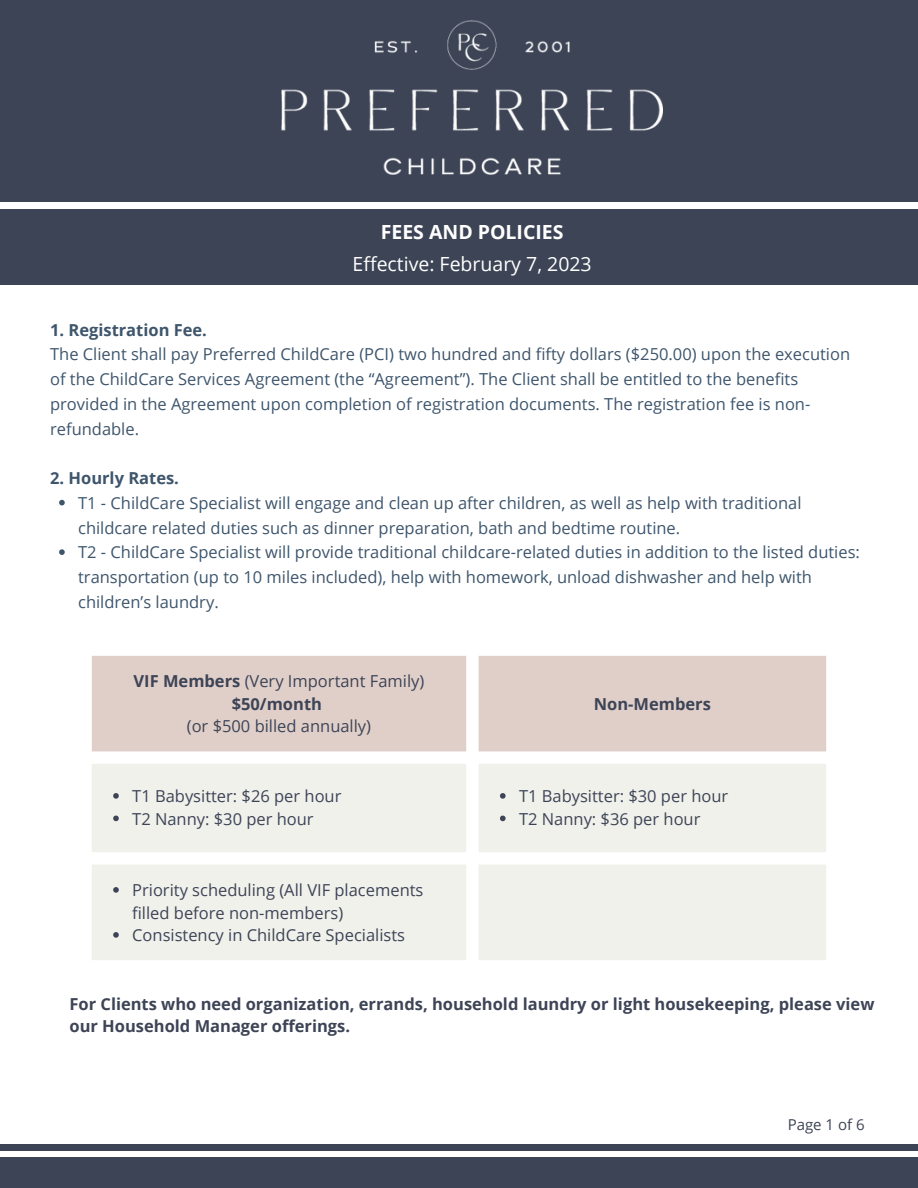
<style>
.page{position:relative;width:918px;height:1188px;background:#fff}
.page>*{position:absolute;margin:0;border:0;box-sizing:border-box;transform-origin:0 0}
.t1{font:19.5px "Open Sans";color:#fff}
.t2{font:700 19.5px "Open Sans";color:#fff}
.t3{font:16.5px/24.8px "Open Sans";color:#3e556c}
.t4{font:16.5px/22.5px "Open Sans";color:#3d4456;text-align:center}
.t5{font:700 16.5px "Open Sans";color:#3d4456}
.t6{font:700 16.5px "Open Sans";color:#3e556c}
.t7{font:15px "Open Sans";color:#3d4456}
.s1{font-weight:700}
</style>
<div class="page">
<div style="left:0;top:0;width:918px;height:202px;background:#3d4456"></div>
<img style="left:281px;top:20px;width:382px;height:155px">
<div style="left:0;top:210px;width:918px;height:75px;background:#3d4456"></div>
<div style="left:0;top:1157px;width:918px;height:31px;background:#3d4456"></div>
<div style="left:0;top:1144px;width:918px;height:7px;background:#3d4456"></div>
<div style="left:92px;top:656px;width:734px;height:95px;background:#e0cfc9"></div>
<svg style="left:92px;top:764px;width:734px;height:196px;background:#f1f2ec"></svg>
<svg style="left:113px;top:793px;width:6px;height:6px"></svg>
<svg style="left:113px;top:816px;width:6px;height:5px"></svg>
<svg style="left:500px;top:793px;width:6px;height:6px"></svg>
<svg style="left:500px;top:816px;width:6px;height:5px"></svg>
<svg style="left:113px;top:887px;width:6px;height:6px"></svg>
<svg style="left:113px;top:932px;width:6px;height:6px"></svg>
<svg style="left:59px;top:500px;width:6px;height:5px"></svg>
<svg style="left:59px;top:549px;width:6px;height:6px"></svg>
<p class="t2" style="left:381px;top:218px;width:184px">FEES AND POLICIES</p>
<p class="t1" style="left:353px;top:250px;width:241px">Effective: February 7, 2023</p>
<p class="t6" style="left:50px;top:318px;width:158px">1. Registration Fee.</p>
<p class="t3" style="left:50px;top:342px;width:802px">The Client shall pay Preferred ChildCare (PCI) two hundred and fifty dollars ($250.00) upon the execution of the ChildCare Services Agreement (the “Agreement”). The Client shall be entitled to the benefits provided in the Agreement upon completion of registration documents. The registration fee is non&shy;refundable.</p>
<p class="t6" style="left:50px;top:466px;width:130px">2. Hourly Rates.</p>
<p class="t3" style="left:78px;top:490px;width:725px">T1 - ChildCare Specialist will engage and clean up after children, as well as help with traditional childcare related duties such as dinner preparation, bath and bedtime routine.</p>
<p class="t3" style="left:78px;top:540px;width:783px">T2 - ChildCare Specialist will provide traditional childcare-related duties in addition to the listed duties: transportation (up to 10 miles included), help with homework, unload dishwasher and help with children’s laundry.</p>
<p class="t4" style="left:134px;top:670px;width:292px"><span class="s1">VIF Members</span> (Very Important Family) <span class="s1">$50/month</span></p>
<p class="t4" style="left:187px;top:715px;width:186px">(or $500 billed annually)</p>
<p class="t4" style="left:132px;top:784px;width:211px">T1 Babysitter: $26 per hour</p>
<p class="t4" style="left:132px;top:807px;width:183px">T2 Nanny: $30 per hour</p>
<p class="t4" style="left:132px;top:878px;width:293px;text-align:left">Priority scheduling (All VIF placements filled before non-members)</p>
<p class="t4" style="left:132px;top:923px;width:274px">Consistency in ChildCare Specialists</p>
<p class="t5" style="left:594px;top:692px;width:119px">Non-Members</p>
<p class="t4" style="left:519px;top:784px;width:211px">T1 Babysitter: $30 per hour</p>
<p class="t4" style="left:519px;top:807px;width:183px">T2 Nanny: $36 per hour</p>
<p class="t5" style="left:69px;top:992px;width:806px">For Clients who need organization, errands, household laundry or light housekeeping, please view</p>
<p class="t5" style="left:69px;top:1015px;width:282px">our Household Manager offerings.</p>
<p class="t7" style="left:788px;top:1114px;width:78px">Page 1 of 6</p>
</div>
